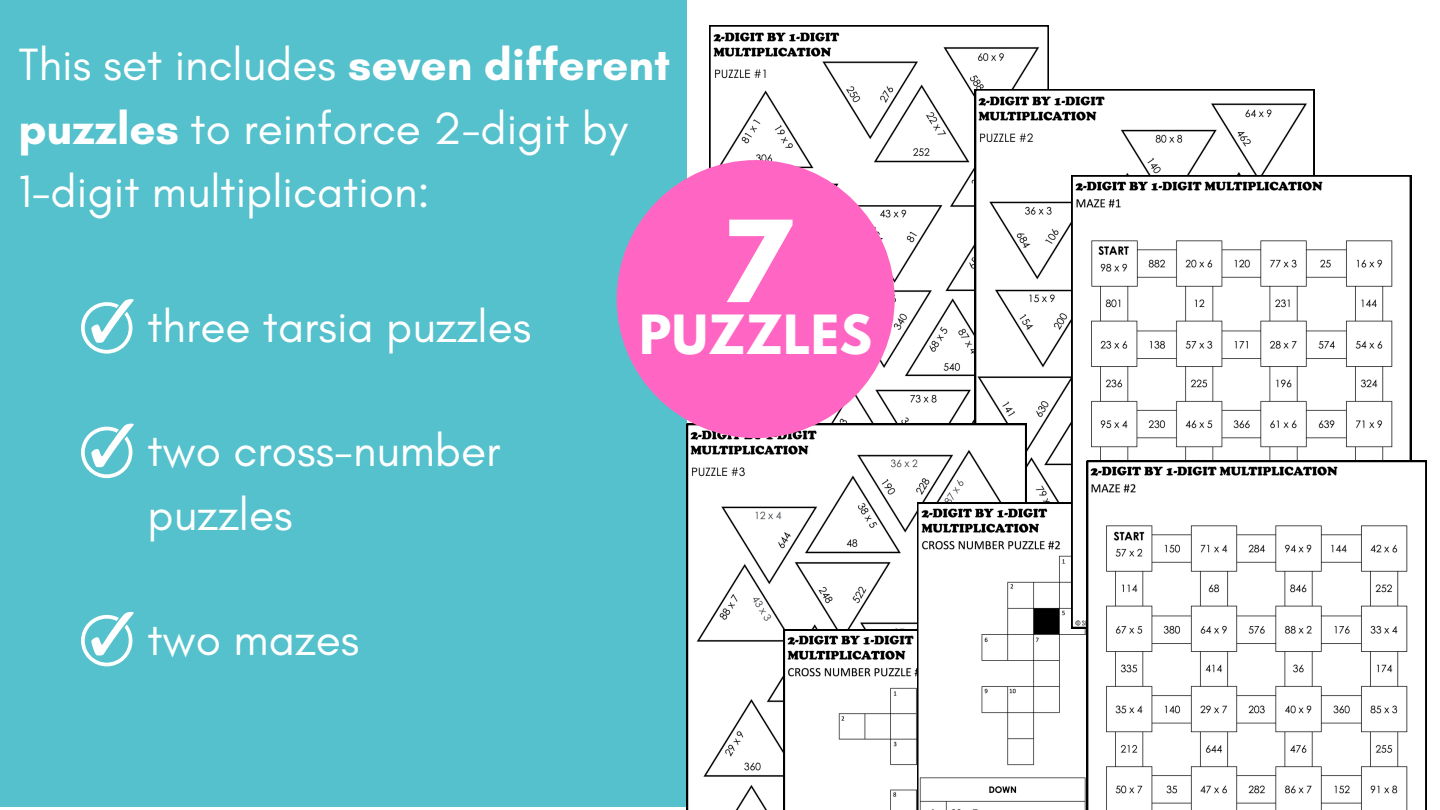
<style>
.page{position:relative;width:1440px;height:810px;background:#fff}
.page>*{position:absolute;margin:0;border:0;box-sizing:border-box;transform-origin:0 0}
.t1{font:700 100px "League Spartan";color:#fff}
.t2{font:700 47.8px "League Spartan";letter-spacing:.015em;color:#fff}
.t3{font:46px/63.8px "Glacial Indifference";color:#fff}
.s1{font-weight:700}
</style>
<div class="page">
<div style="left:0;top:0;width:687px;height:807px;background:#55c1cc"></div>
<svg style="left:81px;top:299px;width:53px;height:55px"></svg>
<svg style="left:81px;top:424px;width:53px;height:54px"></svg>
<svg style="left:81px;top:612px;width:53px;height:54px"></svg>
<svg style="left:709px;top:25px;width:340px;height:399px"></svg>
<svg style="left:975px;top:89px;width:340px;height:414px"></svg>
<svg style="left:687px;top:424px;width:339px;height:386px"></svg>
<svg style="left:784px;top:630px;width:133px;height:180px"></svg>
<svg style="left:917px;top:503px;width:170px;height:307px"></svg>
<svg style="left:1071px;top:175px;width:340px;height:453px"></svg>
<svg style="left:1087px;top:461px;width:340px;height:349px"></svg>
<div style="left:617px;top:160px;width:278px;height:278px;background:#ff66c4;border-radius:50%"></div>
<p class="t3" style="left:19px;top:32px;width:653px">This set includes <span class="s1">seven different puzzles</span> to reinforce 2-digit by</p>
<p class="t3" style="left:19px;top:159px;width:413px">1-digit multiplication:</p>
<p class="t1" style="left:721px;top:212px;width:70px">7</p>
<p class="t3" style="left:148px;top:294px;width:385px">three tarsia puzzles</p>
<p class="t3" style="left:148px;top:418px;width:354px">two cross-number puzzles</p>
<h1 class="t3" style="left:148px;top:607px;width:213px">two mazes</h1>
<p class="t2" style="left:639px;top:311px;width:234px">PUZZLES</p>
</div>
